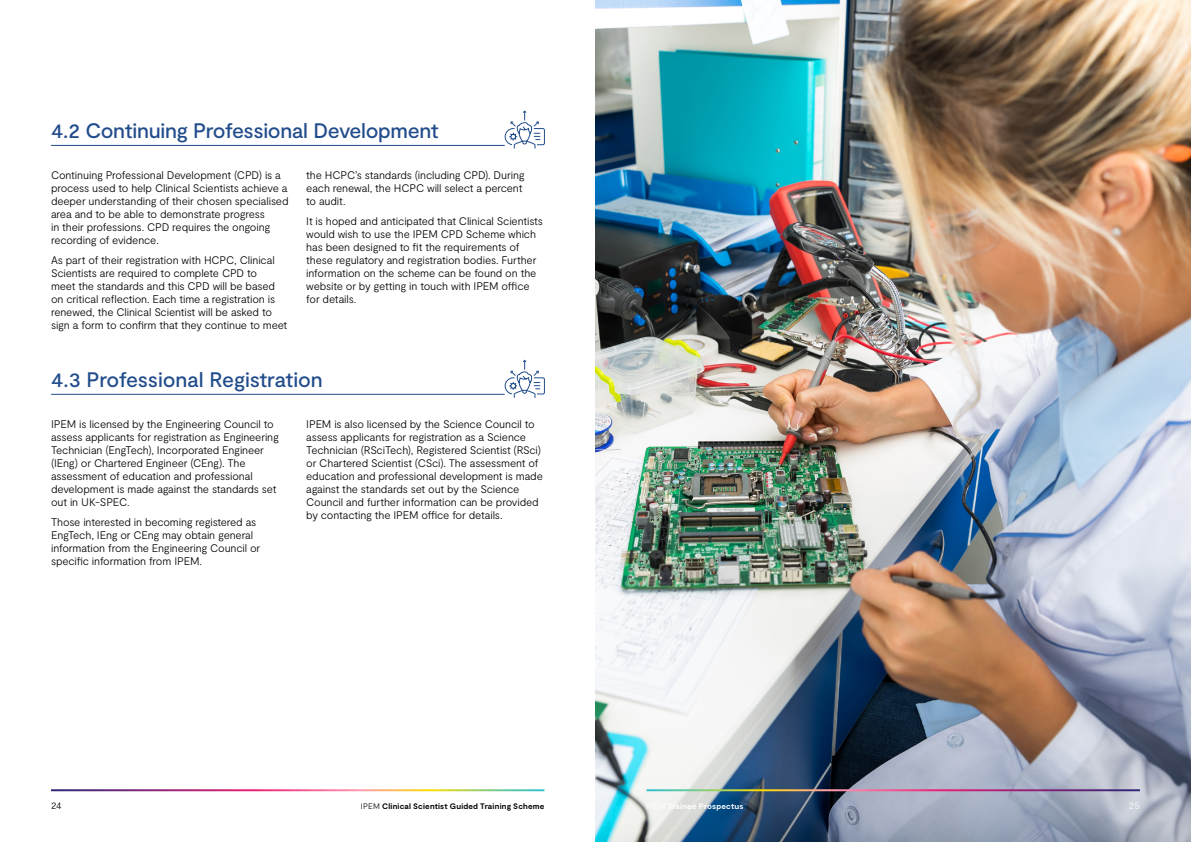
<style>
.page{position:relative;width:1191px;height:842px;background:#fff}
.page>*{position:absolute;margin:0;border:0;box-sizing:border-box;transform-origin:0 0}
.Sub_sections_header{font:500 21px "Moderat";letter-spacing:-.015em;color:#224d8c}
.Body_copy___P{font:300 11px/13px "Moderat";letter-spacing:-.015em;color:#000}
.t1{font:300 10px "Moderat";color:#000}
.t2{font:300 10px "Moderat";color:#fff}
.t3{font:700 8px "Moderat";letter-spacing:.025em;color:#000}
.t4{font:700 8px "Moderat";letter-spacing:.02em;color:#fff}
.s1{font-weight:300}
</style>
<div class="page">
<img style="left:595px;top:0;width:596px;height:842px">
<hr style="left:51px;top:145px;width:454px;height:1px;background:#224d8c">
<hr style="left:51px;top:394px;width:454px;height:1px;background:#224d8c">
<svg style="left:504px;top:110px;width:41px;height:39px"></svg>
<svg style="left:504px;top:359px;width:41px;height:39px"></svg>
<hr style="left:646px;top:789px;width:494px;height:2px;background:#fff">
<h1 class="Sub_sections_header" style="left:51px;top:118px;width:389px">4.2 Continuing Professional Development</h1>
<p class="Body_copy___P" style="left:51px;top:169px;width:239px">Continuing Professional Development (CPD) is a process used to help Clinical Scientists achieve a deeper understanding of their chosen specialised area and to be able to demonstrate progress<br>in their professions. CPD requires the ongoing recording of evidence.</p>
<p class="Body_copy___P" style="left:51px;top:254px;width:238px">As part of their registration with HCPC, Clinical Scientists are required to complete CPD to<br>meet the standards and this CPD will be based on critical reflection. Each time a registration is renewed, the Clinical Scientist will be asked to sign a form to confirm that they continue to meet</p>
<p class="Body_copy___P" style="left:306px;top:169px;width:220px">the HCPC’s standards (including CPD). During each renewal, the HCPC will select a percent to audit.</p>
<p class="Body_copy___P" style="left:306px;top:215px;width:238px">It is hoped and anticipated that Clinical Scientists would wish to use the IPEM CPD Scheme which has been designed to fit the requirements of these regulatory and registration bodies. Further information on the scheme can be found on the website or by getting in touch with IPEM office for details.</p>
<h1 class="Sub_sections_header" style="left:51px;top:367px;width:273px">4.3 Professional Registration</h1>
<p class="Body_copy___P" style="left:51px;top:418px;width:229px">IPEM is licensed by the Engineering Council to assess applicants for registration as Engineering Technician (EngTech), Incorporated Engineer (IEng) or Chartered Engineer (CEng). The assessment of education and professional development is made against the standards set out in UK-SPEC.</p>
<p class="Body_copy___P" style="left:51px;top:516px;width:211px">Those interested in becoming registered as EngTech, IEng or CEng may obtain general information from the Engineering Council or specific information from IPEM.</p>
<p class="Body_copy___P" style="left:306px;top:418px;width:238px">IPEM is also licensed by the Science Council to assess applicants for registration as a Science Technician (RSciTech), Registered Scientist (RSci) or Chartered Scientist (CSci). The assessment of education and professional development is made against the standards set out by the Science Council and further information can be provided by contacting the IPEM office for details.</p>
<p class="t1" style="left:51px;top:799px;width:12px">24</p>
<p class="t3" style="left:361px;top:801px;width:185px"><span class="s1">IPEM</span> Clinical Scientist Guided Training Scheme</p>
<p class="t4" style="left:646px;top:802px;width:98px"><span class="s1">IPEM</span> Trainee Prospectus</p>
<p class="t2" style="left:1128px;top:800px;width:13px">25</p>
</div>
